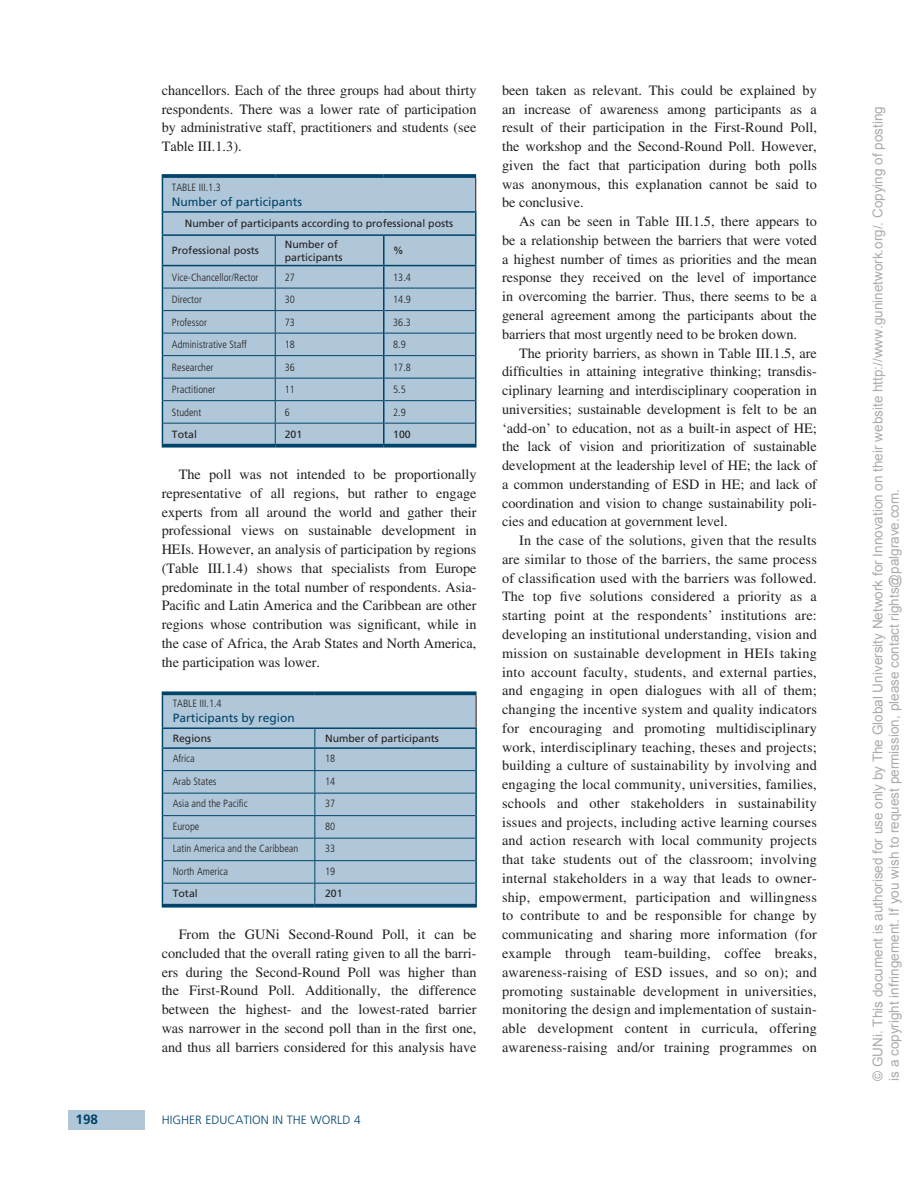
<style>
.page{position:relative;width:919px;height:1187px;background:#fff}
.page>*{position:absolute;margin:0;border:0;box-sizing:border-box;transform-origin:0 0}
.t1{font:14.25px/18.8px "Times LT Std";color:#231f20;text-align:justify}
.t2{font:13.5px/16.2px "Arial";color:#ababab}
.t3{font:700 13.5px "Frutiger LT Std";color:#00446a}
.t4{font:12px "Frutiger LT Std";color:#00446a}
.t5{font:300 12px "Frutiger LT Std";color:#00446a}
.t6{font:300 condensed 10.5px "Frutiger LT Std";color:#231f20}
.t7{font:10.5px/13.5px "Frutiger LT Std";color:#231f20}
</style>
<div class="page">
<div style="left:68px;top:1109px;width:77px;height:20px;background:#b0c7d9"></div>
<div style="left:162px;top:176px;width:313px;height:36px;background:#b0c7d9"></div>
<hr style="left:162px;top:444px;width:113px;height:3px;background:#00446a">
<hr style="left:275px;top:444px;width:109px;height:3px;background:#00446a">
<hr style="left:384px;top:444px;width:92px;height:3px;background:#00446a">
<hr style="left:475px;top:178px;width:1px;height:33px;background:#231f20">
<svg style="left:162px;top:174px;width:113px;height:4px"></svg>
<svg style="left:275px;top:174px;width:109px;height:4px"></svg>
<svg style="left:384px;top:174px;width:92px;height:4px"></svg>
<hr style="left:162px;top:178px;width:1px;height:33px;background:#00446a">
<hr style="left:162px;top:211px;width:113px;height:2px;background:#00446a">
<hr style="left:275px;top:211px;width:109px;height:2px;background:#00446a">
<hr style="left:384px;top:211px;width:92px;height:2px;background:#00446a">
<svg style="left:162px;top:213px;width:314px;height:232px;background:#a6c0d3"></svg>
<hr style="left:162px;top:234px;width:113px;height:2px;background:#00446a">
<hr style="left:275px;top:234px;width:109px;height:2px;background:#00446a">
<hr style="left:384px;top:234px;width:92px;height:2px;background:#00446a">
<div style="left:162px;top:693px;width:314px;height:35px;background:#b0c7d9"></div>
<svg style="left:162px;top:691px;width:153px;height:4px"></svg>
<svg style="left:315px;top:691px;width:161px;height:4px"></svg>
<hr style="left:162px;top:903px;width:153px;height:4px;background:#00446a">
<hr style="left:315px;top:903px;width:162px;height:4px;background:#00446a">
<hr style="left:162px;top:695px;width:1px;height:32px;background:#00446a">
<hr style="left:162px;top:727px;width:153px;height:2px;background:#00446a">
<hr style="left:315px;top:727px;width:162px;height:2px;background:#00446a">
<hr style="left:475px;top:695px;width:1px;height:32px;background:#231f20">
<svg style="left:162px;top:729px;width:315px;height:176px;background:#a5bfd2"></svg>
<p class="t1" style="left:162px;top:81px;width:316px">chancellors. Each of the three groups had about thirty respondents. There was a lower rate of participation by administrative staff, practitioners and students (see Table III.1.3).</p>
<p class="t6" style="left:172px;top:181px;width:50px">Table III.1.3</p>
<p class="t4" style="left:172px;top:195px;width:132px">Number of participants</p>
<p class="t7" style="left:185px;top:217px;width:270px">Number of participants according to professional posts</p>
<p class="t7" style="left:172px;top:244px;width:88px">Professional posts</p>
<p class="t7" style="left:285px;top:237px;width:59px">Number of participants</p>
<p class="t7" style="left:393px;top:244px;width:12px">%</p>
<p class="t6" style="left:172px;top:271px;width:88px">Vice-Chancellor/Rector</p>
<p class="t6" style="left:285px;top:271px;width:12px">27</p>
<p class="t6" style="left:393px;top:271px;width:19px">13.4</p>
<p class="t6" style="left:172px;top:294px;width:31px">Director</p>
<p class="t6" style="left:285px;top:294px;width:12px">30</p>
<p class="t6" style="left:393px;top:294px;width:19px">14.9</p>
<p class="t6" style="left:172px;top:316px;width:37px">Professor</p>
<p class="t6" style="left:285px;top:316px;width:12px">73</p>
<p class="t6" style="left:393px;top:316px;width:19px">36.3</p>
<p class="t6" style="left:172px;top:339px;width:76px">Administrative Staff</p>
<p class="t6" style="left:285px;top:339px;width:12px">18</p>
<p class="t6" style="left:393px;top:339px;width:14px">8.9</p>
<p class="t6" style="left:172px;top:361px;width:43px">Researcher</p>
<p class="t6" style="left:285px;top:361px;width:12px">36</p>
<p class="t6" style="left:393px;top:361px;width:19px">17.8</p>
<p class="t6" style="left:172px;top:384px;width:45px">Practitioner</p>
<p class="t6" style="left:285px;top:384px;width:12px">11</p>
<p class="t6" style="left:393px;top:384px;width:14px">5.5</p>
<p class="t6" style="left:172px;top:406px;width:31px">Student</p>
<p class="t6" style="left:285px;top:406px;width:7px">6</p>
<p class="t6" style="left:393px;top:406px;width:14px">2.9</p>
<p class="t7" style="left:172px;top:427px;width:27px">Total</p>
<p class="t7" style="left:285px;top:427px;width:19px">201</p>
<p class="t7" style="left:393px;top:427px;width:19px">100</p>
<p class="t1" style="left:162px;top:465px;width:316px;text-indent:17px">The poll was not intended to be proportionally representative of all regions, but rather to engage experts from all around the world and gather their professional views on sustainable development in HEIs. However, an analysis of participation by regions (Table III.1.4) shows that specialists from Europe predominate in the total number of respondents. Asia-Pacific and Latin America and the Caribbean are other regions whose contribution was significant, while in the case of Africa, the Arab States and North America, the participation was lower.</p>
<p class="t6" style="left:173px;top:697px;width:50px">Table III .1.4</p>
<p class="t4" style="left:173px;top:711px;width:124px">Participants by region</p>
<p class="t7" style="left:173px;top:731px;width:40px">Regions</p>
<p class="t7" style="left:325px;top:731px;width:115px">Number of participants</p>
<p class="t6" style="left:173px;top:752px;width:24px">Africa</p>
<p class="t6" style="left:325px;top:752px;width:12px">18</p>
<p class="t6" style="left:173px;top:774px;width:45px">Arab States</p>
<p class="t6" style="left:325px;top:774px;width:12px">14</p>
<p class="t6" style="left:173px;top:797px;width:76px">Asia and the Pacific</p>
<p class="t6" style="left:325px;top:797px;width:12px">37</p>
<p class="t6" style="left:173px;top:819px;width:28px">Europe</p>
<p class="t6" style="left:325px;top:819px;width:12px">80</p>
<p class="t6" style="left:173px;top:842px;width:127px">Latin America and the Caribbean</p>
<p class="t6" style="left:325px;top:842px;width:12px">33</p>
<p class="t6" style="left:173px;top:864px;width:57px">North America</p>
<p class="t6" style="left:325px;top:864px;width:12px">19</p>
<p class="t7" style="left:173px;top:886px;width:27px">Total</p>
<p class="t7" style="left:325px;top:886px;width:19px">201</p>
<p class="t1" style="left:162px;top:924px;width:316px;text-indent:17px">From the GUNi Second-Round Poll, it can be concluded that the overall rating given to all the barri&shy;ers during the Second-Round Poll was higher than the First-Round Poll. Additionally, the difference between the highest- and the lowest-rated barrier was narrower in the second poll than in the first one, and thus all barriers considered for this analysis have</p>
<p class="t3" style="left:76px;top:1111px;width:24px">198</p>
<p class="t5" style="left:162px;top:1113px;width:35px">HIGHEREDUCATION</p>
<p class="t5" style="left:272px;top:1113px;width:90px">IN THE WORLD 4</p>
<p class="t1" style="left:502px;top:81px;width:316px">been taken as relevant. This could be explained by an increase of awareness among participants as a result of their participation in the First-Round Poll, the workshop and the Second-Round Poll. However, given the fact that participation during both polls was anonymous, this explanation cannot be said to be conclusive.</p>
<p class="t1" style="left:502px;top:212px;width:316px;text-indent:17px">As can be seen in Table III.1.5, there appears to be a relationship between the barriers that were voted a highest number of times as priorities and the mean response they received on the level of importance in overcoming the barrier. Thus, there seems to be a general agreement among the participants about the barriers that most urgently need to be broken down.</p>
<p class="t1" style="left:502px;top:343px;width:316px;text-indent:17px">The priority barriers, as shown in Table III.1.5, are difficulties in attaining integrative thinking; transdis&shy;ciplinary learning and interdisciplinary cooperation in universities; sustainable development is felt to be an ‘add-on’ to education, not as a built-in aspect of HE; the lack of vision and prioritization of sustainable development at the leadership level of HE; the lack of a common understanding of ESD in HE; and lack of coordination and vision to change sustainability poli&shy;cies and education at government level.</p>
<p class="t1" style="left:502px;top:531px;width:316px;text-indent:17px">In the case of the solutions, given that the results are similar to those of the barriers, the same process of classification used with the barriers was followed.<br>The top five solutions considered a priority as a starting point at the respondents’ institutions are: developing an institutional understanding, vision and mission on sustainable development in HEIs taking into account faculty, students, and external parties, and engaging in open dialogues with all of them; changing the incentive system and quality indicators for encouraging and promoting multidisciplinary work, interdisciplinary teaching, theses and projects; building a culture of sustainability by involving and engaging the local community, universities, families, schools and other stakeholders in sustainability issues and projects, including active learning courses and action research with local community projects that take students out of the classroom; involving internal stakeholders in a way that leads to owner&shy;ship, empowerment, participation and willingness to contribute to and be responsible for change by communicating and sharing more information (for example through team-building, coffee breaks, awareness-raising of ESD issues, and so on); and promoting sustainable development in universities, monitoring the design and implementation of sustain&shy;able development content in curricula, offering awareness-raising and/or training programmes on</p>
<p class="t2" style="left:869px;top:1080px;width:976px;rotate:-90deg">© GUNi. This document is authorised for use only by The Global University Network for Innovation on their website http://www.guninetwork.org/. Copying of posting is a copyright infringement. If you wish to request permission, please contact rights@palgrave.com.</p>
</div>
